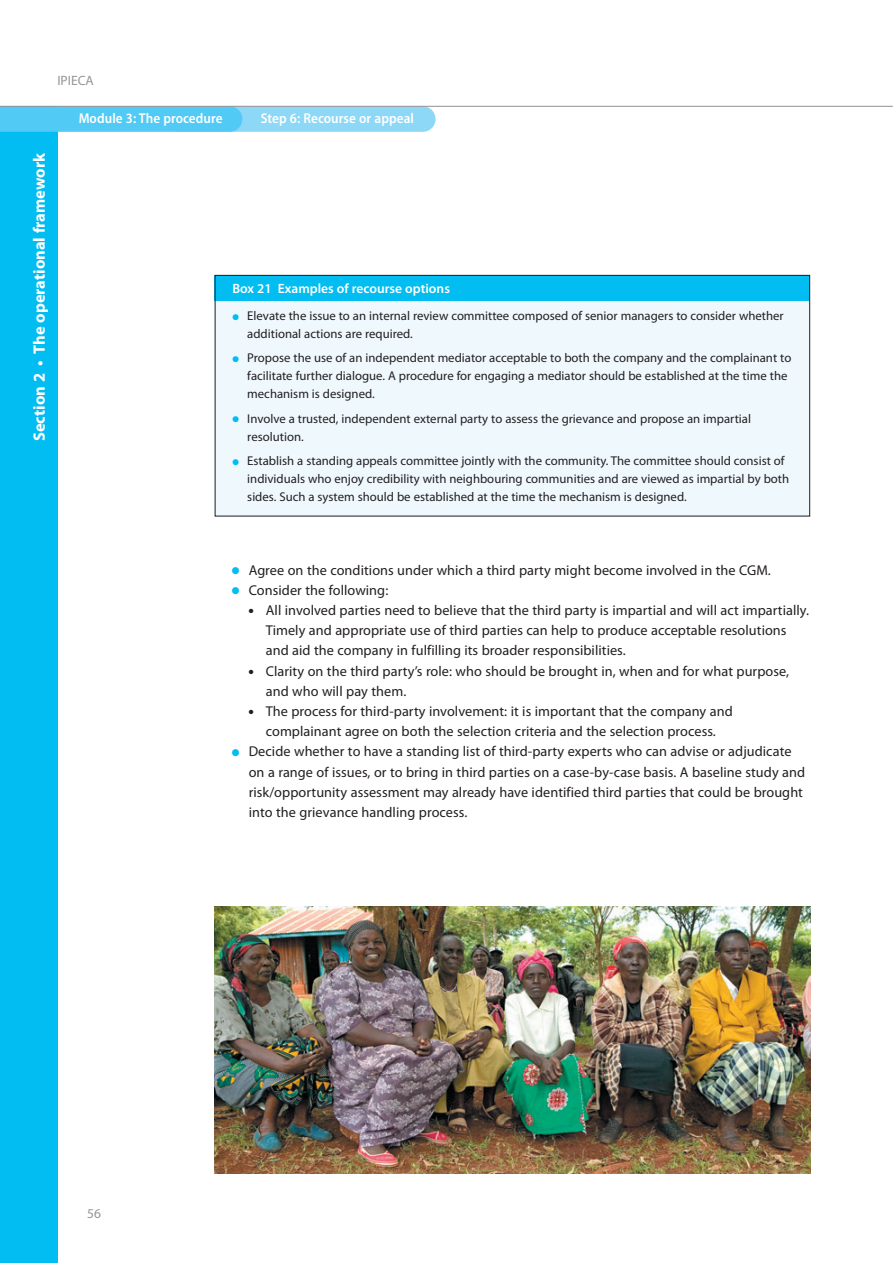
<style>
.page{position:relative;width:893px;height:1263px;background:#fff}
.page>*{position:absolute;margin:0;border:0;box-sizing:border-box;transform-origin:0 0}
.t1{font:700 16.5px "Myriad Pro";color:#fff}
.t2{font:14.25px/20.2px "Myriad Pro";letter-spacing:.005em;color:#231f20}
.t3{font:600 semi-condensed 14.25px "Myriad Pro";letter-spacing:.005em;color:#fff}
.t4{font:600 13.5px "Myriad Pro";color:#fff}
.t5{font:13.5px "Myriad Pro";color:#939598}
.t6{font:12.75px/18px "Myriad Pro";color:#231f20}
.s1{color:#01bdf2}
</style>
<div class="page">
<div style="left:0;top:106px;width:57px;height:1157px;background:#01bdf2"></div>
<div style="left:166px;top:106px;width:270px;height:26px;background:#8dd7f7;border-radius:13px"></div>
<div style="left:0;top:107px;width:242px;height:25px;background:#51caf5"></div>
<hr style="left:0;top:106px;width:893px;height:1px;background:#939598">
<div style="left:215px;top:301px;width:595px;height:215px;background:#eef8fd"></div>
<div style="left:215px;top:275px;width:595px;height:25px;background:#01bdf2"></div>
<div style="left:215px;top:275px;width:595px;height:241px;border:1px solid #231f20"></div>
<img style="left:215px;top:906px;width:595px;height:267px">
<p class="t5" style="left:57px;top:75px;width:38px">IPIECA</p>
<p class="t1" style="left:33px;top:441px;width:290px;rotate:-90deg">Section 2 • The operational framework</p>
<p class="t3" style="left:79px;top:113px;width:145px">Module 3: The procedure</p>
<p class="t3" style="left:261px;top:113px;width:155px">Step 6: Recourse or appeal</p>
<p class="t4" style="left:232px;top:283px;width:219px">Box 21 Examples of recourse options</p>
<p class="t6" style="left:247px;top:308px;width:538px;text-indent:-15px"><span class="s1">●</span> Elevate the issue to an internal review committee composed of senior managers to consider whether additional actions are required.</p>
<p class="t6" style="left:247px;top:350px;width:546px;text-indent:-15px"><span class="s1">●</span> Propose the use of an independent mediator acceptable to both the company and the complainant to facilitate further dialogue. A procedure for engaging a mediator should be established at the time the mechanism is designed.</p>
<p class="t6" style="left:247px;top:411px;width:505px;text-indent:-15px"><span class="s1">●</span> Involve a trusted, independent external party to assess the grievance and propose an impartial resolution.</p>
<p class="t6" style="left:247px;top:453px;width:543px;text-indent:-15px"><span class="s1">●</span> Establish a standing appeals committee jointly with the community. The committee should consist of individuals who enjoy credibility with neighbouring communities and are viewed as impartial by both sides. Such a system should be established at the time the mechanism is designed.</p>
<p class="t2" style="left:232px;top:561px;width:541px"><span class="s1">●</span> Agree on the conditions under which a third party might become involved in the CGM.</p>
<p class="t2" style="left:232px;top:581px;width:158px"><span class="s1">●</span> Consider the following:</p>
<p class="t2" style="left:266px;top:601px;width:545px;text-indent:-17px">● All involved parties need to believe that the third party is impartial and will act impartially.<br>Timely and appropriate use of third parties can help to produce acceptable resolutions and aid the company in fulfilling its broader responsibilities.</p>
<p class="t2" style="left:266px;top:662px;width:525px;text-indent:-17px">● Clarity on the third party’s role: who should be brought in, when and for what purpose, and who will pay them.</p>
<p class="t2" style="left:249px;top:702px;width:485px;text-align:center">● The process for third-party involvement: it is important that the company and complainant agree on both the selection criteria and the selection process.</p>
<p class="t2" style="left:249px;top:743px;width:558px;text-indent:-17px"><span class="s1">●</span> Decide whether to have a standing list of third-party experts who can advise or adjudicate on a range of issues, or to bring in third parties on a case-by-case basis. A baseline study and risk/opportunity assessment may already have identified third parties that could be brought into the grievance handling process.</p>
<p class="t5" style="left:87px;top:1208px;width:15px">56</p>
</div>
